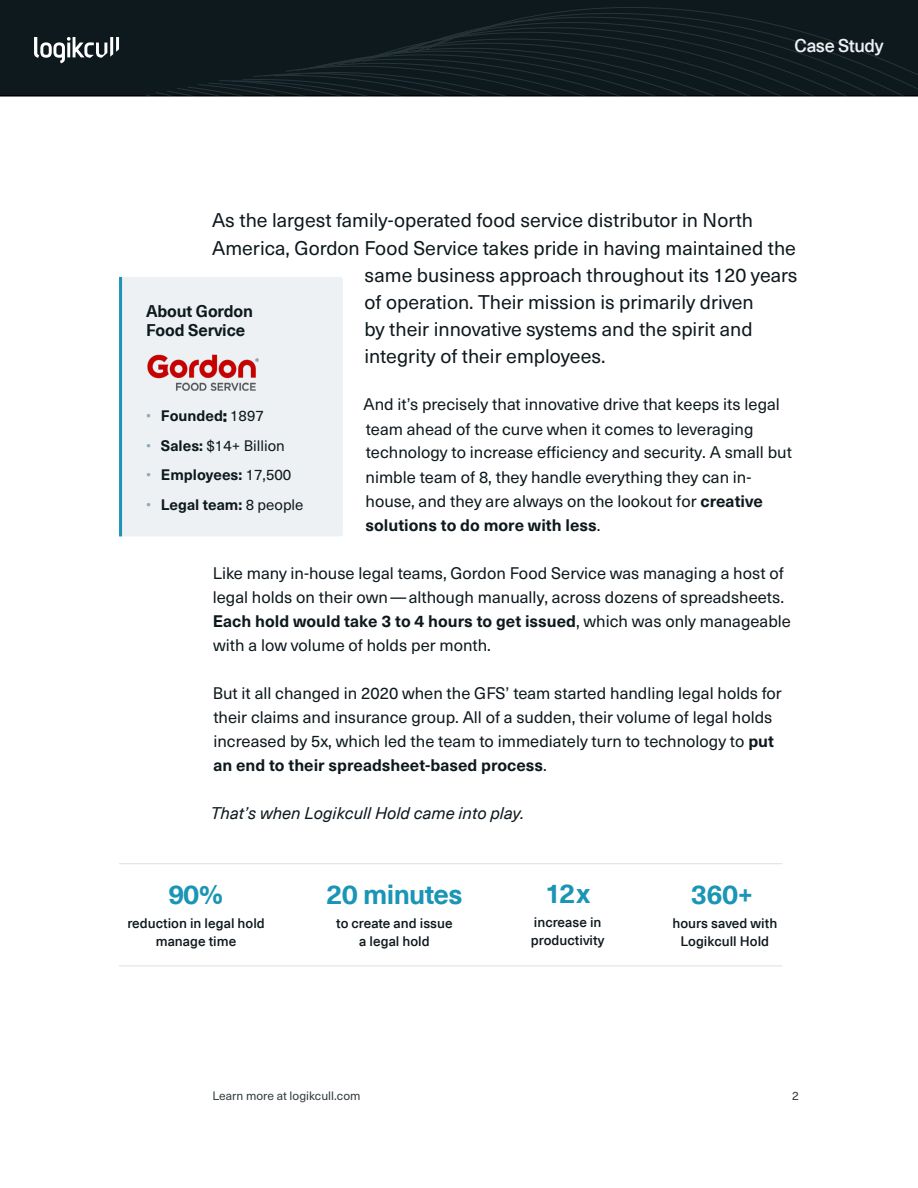
<style>
.page{position:relative;width:918px;height:1188px;background:#fff}
.page>*{position:absolute;margin:0;border:0;box-sizing:border-box;transform-origin:0 0}
.t1{font:700 27px "Neue Haas Unica W1 G";letter-spacing:-.02em;color:#1a95b5}
.t2{font:19.5px "Neue Haas Unica W1 G";color:#0e191d}
.t3{font:500 18px "Neue Haas Unica W1 G";letter-spacing:-.025em;color:#edf1f3}
.t4{font:16.5px/24px "Neue Haas Unica W1 G";color:#0e191d}
.t5{font:italic 16.5px "Neue Haas Unica W1 G";color:#0e191d}
.t6{font:700 16.5px/19.5px "Neue Haas Unica W1 G";letter-spacing:-.01em;color:#0e191d}
.t7{font:700 15px "Neue Haas Unica W1 G";color:#0e191d}
.t8{font:15px "Neue Haas Unica W1 G";color:#0e191d}
.t9{font:500 13.5px/18px "Neue Haas Unica W1 G";color:#0e191d;text-align:center}
.t10{font:12px "Neue Haas Unica W1 G";color:#323b3f}
.s1{font-weight:700}
.s2{font-weight:400;color:#8ca8b9}
.s3{font-weight:500}
.s4{font-weight:400}
.s5{color:#8ca8b9}
</style>
<div class="page">
<svg style="left:0;top:0;width:918px;height:97px;background:#101b20"></svg>
<svg style="left:34px;top:37px;width:85px;height:26px"></svg>
<div style="left:122px;top:277px;width:221px;height:259px;background:#edf1f3"></div>
<img style="left:146px;top:354px;width:113px;height:38px">
<hr style="left:119px;top:277px;width:3px;height:259px;background:#1a95b5">
<hr style="left:119px;top:966px;width:663px;height:1px;background:#d7e1e7">
<hr style="left:119px;top:863px;width:663px;height:1px;background:#d7e1e7">
<p class="t3" style="left:795px;top:33px;width:90px">Case Study</p>
<p class="t2" style="left:212px;top:206px;width:542px">As the largest family-operated food service distributor in North</p>
<p class="t2" style="left:212px;top:233px;width:585px">America, Gordon Food Service takes pride in having maintained the</p>
<p class="t2" style="left:365px;top:260px;width:434px">same business approach throughout its 120 years</p>
<p class="t2" style="left:365px;top:287px;width:391px">of operation. Their mission is primarily driven</p>
<p class="t2" style="left:365px;top:314px;width:390px">by their innovative systems and the spirit and</p>
<p class="t2" style="left:365px;top:341px;width:243px">integrity of their employees.</p>
<p class="t4" style="left:364px;top:392px;width:430px">And it’s precisely that innovative drive that keeps its legal team ahead of the curve when it comes to leveraging technology to increase efficiency and security. A small but nimble team of 8, they handle everything they can in&shy;house, and they are always on the lookout for <span class="s1">creative solutions to do more with less</span>.</p>
<p class="t4" style="left:213px;top:560px;width:580px">Like many in-house legal teams, Gordon Food Service was managing a host of legal holds on their own — although manually, across dozens of spreadsheets.<br><span class="s1">Each hold would take 3 to 4 hours to get issued</span>, which was only manageable with a low volume of holds per month.</p>
<p class="t4" style="left:213px;top:680px;width:571px">But it all changed in 2020 when the GFS’ team started handling legal holds for their claims and insurance group. All of a sudden, their volume of legal holds increased by 5x, which led the team to immediately turn to technology to <span class="s1">put an end to their spreadsheet-based process</span>.</p>
<p class="t5" style="left:211px;top:801px;width:315px">That’s when Logikcull Hold came into play.</p>
<p class="t6" style="left:146px;top:300px;width:108px">About Gordon<br>Food Service</p>
<p class="t7" style="left:146px;top:405px;width:119px"><span class="s2">•</span> Founded<span class="s3">:</span> <span class="s4">1897</span></p>
<p class="t8" style="left:146px;top:434px;width:140px"><span class="s5">•</span> <span class="s1">Sales:</span> $14+ Billion</p>
<p class="t7" style="left:146px;top:464px;width:147px"><span class="s2">•</span> Employees: <span class="s4">17,500</span></p>
<p class="t7" style="left:146px;top:493px;width:159px"><span class="s2">•</span> Legal team: <span class="s4">8 people</span></p>
<h1 class="t1" style="left:169px;top:873px;width:56px">90%</h1>
<p class="t9" style="left:127px;top:913px;width:139px">reduction in legal hold manage time</p>
<h1 class="t1" style="left:326px;top:873px;width:138px">20 minutes</h1>
<p class="t9" style="left:336px;top:913px;width:118px">to create and issue a legal hold</p>
<h1 class="t1" style="left:545px;top:873px;width:47px">12x</h1>
<p class="t9" style="left:531px;top:913px;width:75px;text-align:left">increase in productivity</p>
<h1 class="t1" style="left:691px;top:873px;width:64px">360+</h1>
<p class="t9" style="left:672px;top:914px;width:106px">hours saved with<br>Logikcull Hold</p>
<p class="t10" style="left:213px;top:1087px;width:149px">Learn more at logikcull.com</p>
<p class="t10" style="left:792px;top:1087px;width:8px">2</p>
</div>
